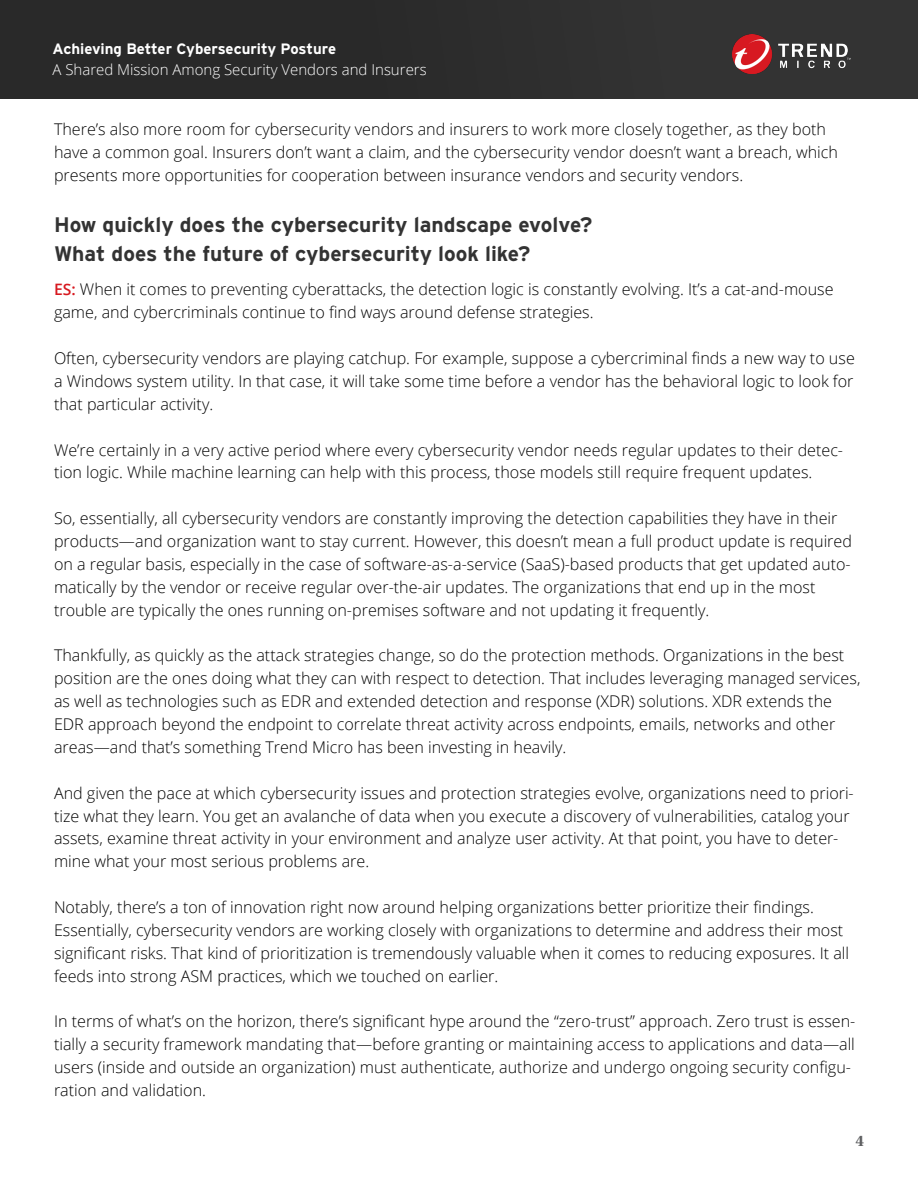
<style>
.page{position:relative;width:918px;height:1188px;background:#fff}
.page>*{position:absolute;margin:0;border:0;box-sizing:border-box;transform-origin:0 0}
.Question{font:700 21px/28.5px "Interstate";color:#333}
.t1{font:300 16.2px/22.8px "Open Sans";color:#000}
.t2{font:700 16.2px "Utopia Std";color:#606163}
.TitleHeader{font:300 15px/21px "Open Sans";color:#fff}
.s1{font-family:"Interstate";font-weight:700}
.s2{font-weight:600;font-size:15.75px;color:#d71920}
</style>
<div class="page">
<div style="left:0;top:0;width:918px;height:99px;background:#2b2b2b"></div>
<img style="left:732px;top:34px;width:118px;height:40px">
<p class="TitleHeader" style="left:52px;top:38px;width:376px"><span class="s1">Achieving Better Cybersecurity Posture<br></span>A Shared Mission Among Security Vendors and Insurers</p>
<p class="t1" style="left:54px;top:117px;width:786px">There’s also more room for cybersecurity vendors and insurers to work more closely together, as they both have a common goal. Insurers don’t want a claim, and the cybersecurity vendor doesn’t want a breach, which presents more opportunities for cooperation between insurance vendors and security vendors.</p>
<p class="Question" style="left:54px;top:210px;width:540px">How quickly does the cybersecurity landscape evolve?<br>What does the future of cybersecurity look like?</p>
<p class="t1" style="left:54px;top:278px;width:781px"><span class="s2">ES:</span> When it comes to preventing cyberattacks, the detection logic is constantly evolving. It’s a cat-and-mouse game, and cybercriminals continue to find ways around defense strategies.</p>
<p class="t1" style="left:54px;top:346px;width:802px;text-align:justify">Often, cybersecurity vendors are playing catchup. For example, suppose a cybercriminal finds a new way to use a Windows system utility. In that case, it will take some time before a vendor has the behavioral logic to look for that particular activity.</p>
<p class="t1" style="left:54px;top:438px;width:791px">We’re certainly in a very active period where every cybersecurity vendor needs regular updates to their detec&shy;tion logic. While machine learning can help with this process, those models still require frequent updates.</p>
<p class="t1" style="left:54px;top:507px;width:800px">So, essentially, all cybersecurity vendors are constantly improving the detection capabilities they have in their products—and organization want to stay current. However, this doesn’t mean a full product update is required on a regular basis, especially in the case of software-as-a-service (SaaS)-based products that get updated auto&shy;matically by the vendor or receive regular over-the-air updates. The organizations that end up in the most trouble are typically the ones running on-premises software and not updating it frequently.</p>
<p class="t1" style="left:54px;top:644px;width:808px">Thankfully, as quickly as the attack strategies change, so do the protection methods. Organizations in the best position are the ones doing what they can with respect to detection. That includes leveraging managed services, as well as technologies such as EDR and extended detection and response (XDR) solutions. XDR extends the EDR approach beyond the endpoint to correlate threat activity across endpoints, emails, networks and other areas—and that’s something Trend Micro has been investing in heavily.</p>
<p class="t1" style="left:54px;top:781px;width:801px">And given the pace at which cybersecurity issues and protection strategies evolve, organizations need to priori&shy;tize what they learn. You get an avalanche of data when you execute a discovery of vulnerabilities, catalog your assets, examine threat activity in your environment and analyze user activity. At that point, you have to deter&shy;mine what your most serious problems are.</p>
<p class="t1" style="left:54px;top:895px;width:797px">Notably, there’s a ton of innovation right now around helping organizations better prioritize their findings.<br>Essentially, cybersecurity vendors are working closely with organizations to determine and address their most significant risks. That kind of prioritization is tremendously valuable when it comes to reducing exposures. It all feeds into strong ASM practices, which we touched on earlier.</p>
<p class="t1" style="left:54px;top:1010px;width:803px">In terms of what’s on the horizon, there’s significant hype around the “zero-trust” approach. Zero trust is essen&shy;tially a security framework mandating that—before granting or maintaining access to applications and data—all users (inside and outside an organization) must authenticate, authorize and undergo ongoing security configu&shy;ration and validation.</p>
<p class="t2" style="left:855px;top:1131px;width:10px">4</p>
</div>
